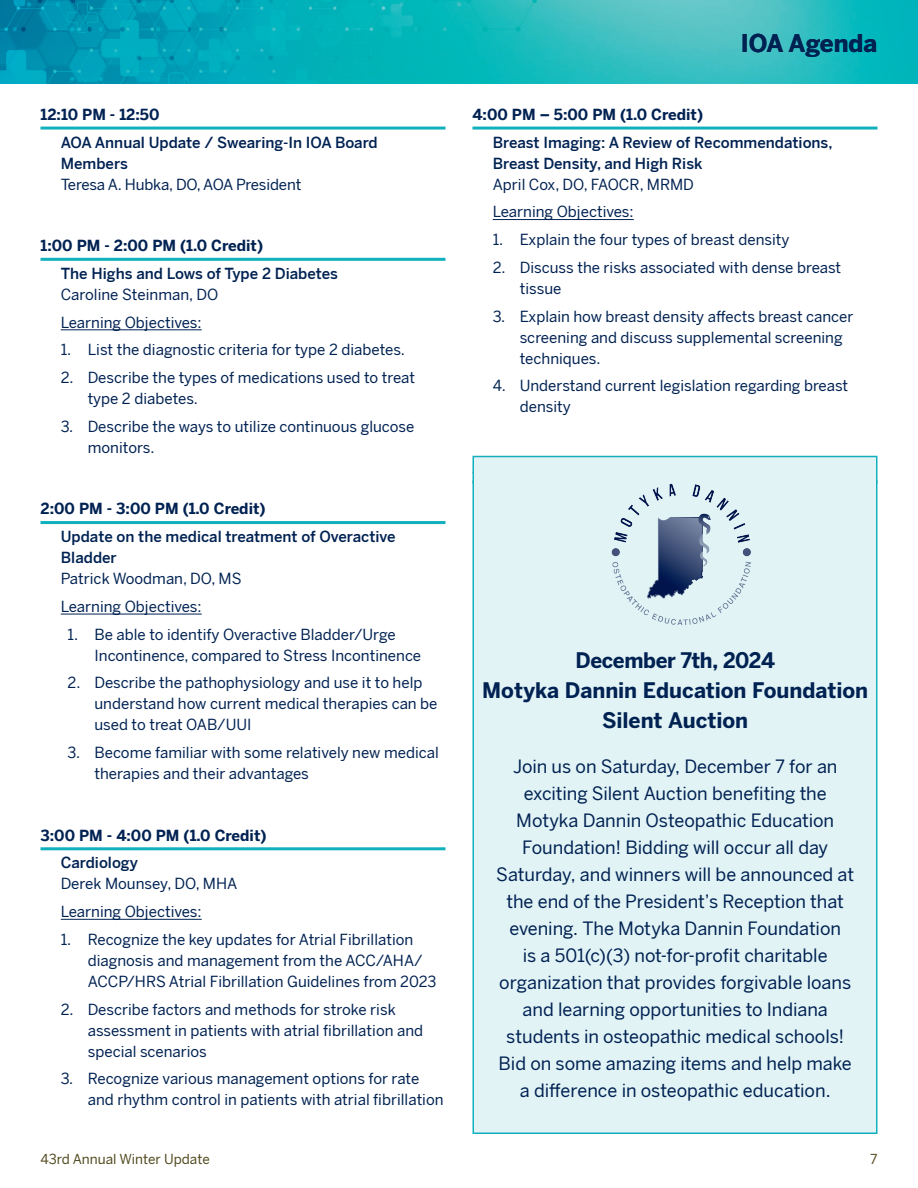
<style>
.page{position:relative;width:918px;height:1188px;background:#fff}
.page>*{position:absolute;margin:0;border:0;box-sizing:border-box;transform-origin:0 0}
.t1{font:700 24px "Benton Sans";color:#002252}
.t2{font:700 21px/30px "Benton Sans";letter-spacing:-.005em;color:#002252;text-align:center}
.t3{font:18px/27px "Benton Sans";letter-spacing:-.005em;color:#002252;text-align:center}
.t4{font:15px/21px "Benton Sans";color:#002252}
.t5{font:500 15px/21px "Benton Sans";color:#002252}
.t6{font:700 15px "Benton Sans";color:#002252}
.t7{font:13.5px "Benton Sans";color:#524a1e}
</style>
<div class="page">
<hr style="left:40px;top:127px;width:406px;height:3px;background:#10b1bc">
<hr style="left:40px;top:258px;width:406px;height:3px;background:#10b1bc">
<hr style="left:61px;top:329px;width:141px;height:1px;background:#002252">
<hr style="left:40px;top:521px;width:406px;height:3px;background:#10b1bc">
<hr style="left:61px;top:614px;width:141px;height:1px;background:#002252">
<hr style="left:40px;top:847px;width:406px;height:3px;background:#10b1bc">
<hr style="left:61px;top:919px;width:141px;height:1px;background:#002252">
<hr style="left:472px;top:127px;width:406px;height:3px;background:#10b1bc">
<hr style="left:493px;top:219px;width:141px;height:1px;background:#002252">
<img style="left:0;top:0;width:918px;height:83px">
<div style="left:472px;top:456px;width:406px;height:678px;background:#e2f3f6;border:2px solid #10b1bc"></div>
<img style="left:611px;top:484px;width:140px;height:141px">
<p class="t6" style="left:40px;top:105px;width:120px">12:10 PM - 12:50</p>
<p class="t5" style="left:61px;top:132px;width:319px">AOA Annual Update / Swearing-In IOA Board<br>Members</p>
<p class="t4" style="left:61px;top:174px;width:242px">Teresa A. Hubka, DO, AOA President</p>
<p class="t6" style="left:40px;top:236px;width:224px">1:00 PM - 2:00 PM (1.0 Credit)</p>
<p class="t5" style="left:61px;top:263px;width:279px">The Highs and Lows of Type 2 Diabetes</p>
<p class="t4" style="left:61px;top:281px;width:159px;line-height:27.8px">Caroline Steinman, DO<br>Learning Objectives:</p>
<p class="t4" style="left:61px;top:339px;width:346px">1. List the diagnostic criteria for type 2 diabetes.</p>
<p class="t4" style="left:88px;top:367px;width:329px;text-indent:-27px">2. Describe the types of medications used to treat type 2 diabetes.</p>
<p class="t4" style="left:88px;top:416px;width:328px;text-indent:-27px">3. Describe the ways to utilize continuous glucose monitors.</p>
<p class="t6" style="left:40px;top:499px;width:227px">2:00 PM - 3:00 PM (1.0 Credit)</p>
<p class="t5" style="left:61px;top:526px;width:336px">Update on the medical treatment of Overactive<br>Bladder</p>
<p class="t4" style="left:61px;top:565px;width:182px;line-height:27.8px">Patrick Woodman, DO, MS<br>Learning Objectives:</p>
<p class="t4" style="left:94px;top:624px;width:328px;text-indent:-27px">1. Be able to identify Overactive Bladder/Urge<br>Incontinence, compared to Stress Incontinence</p>
<p class="t4" style="left:94px;top:672px;width:345px;text-indent:-27px">2. Describe the pathophysiology and use it to help understand how current medical therapies can be used to treat OAB/UUI</p>
<p class="t4" style="left:94px;top:742px;width:346px;text-indent:-27px">3. Become familiar with some relatively new medical therapies and their advantages</p>
<p class="t6" style="left:40px;top:826px;width:227px">3:00 PM - 4:00 PM (1.0 Credit)</p>
<p class="t5" style="left:61px;top:852px;width:79px">Cardiology</p>
<p class="t4" style="left:61px;top:870px;width:178px;line-height:27.8px">Derek Mounsey, DO, MHA<br>Learning Objectives:</p>
<p class="t4" style="left:88px;top:929px;width:350px;text-indent:-27px">1. Recognize the key updates for Atrial Fibrillation diagnosis and management from the ACC/AHA/<br>ACCP/HRS Atrial Fibrillation Guidelines from 2023</p>
<p class="t4" style="left:88px;top:999px;width:337px;text-indent:-27px">2. Describe factors and methods for stroke risk assessment in patients with atrial fibrillation and special scenarios</p>
<p class="t4" style="left:88px;top:1068px;width:357px;text-indent:-27px">3. Recognize various management options for rate and rhythm control in patients with atrial fibrillation</p>
<h1 class="t1" style="left:741px;top:28px;width:138px">IOA Agenda</h1>
<p class="t6" style="left:472px;top:105px;width:232px">4:00 PM – 5:00 PM (1.0 Credit)</p>
<p class="t5" style="left:493px;top:132px;width:341px">Breast Imaging: A Review of Recommendations,<br>Breast Density, and High Risk</p>
<p class="t4" style="left:493px;top:170px;width:203px;line-height:27.8px">April Cox, DO, FAOCR, MRMD<br>Learning Objectives:</p>
<p class="t4" style="left:493px;top:229px;width:298px">1. Explain the four types of breast density</p>
<p class="t4" style="left:520px;top:257px;width:323px;text-indent:-27px">2. Discuss the risks associated with dense breast tissue</p>
<p class="t4" style="left:520px;top:306px;width:335px;text-indent:-27px">3. Explain how breast density affects breast cancer screening and discuss supplemental screening techniques.</p>
<p class="t4" style="left:520px;top:375px;width:330px;text-indent:-27px">4. Understand current legislation regarding breast density</p>
<h2 class="t2" style="left:482px;top:646px;width:387px">December 7th, 2024<br>Motyka Dannin Education Foundation<br>Silent Auction</h2>
<p class="t3" style="left:496px;top:753px;width:359px">Join us on Saturday, December 7 for an exciting Silent Auction benefiting the Motyka Dannin Osteopathic Education Foundation! Bidding will occur all day Saturday, and winners will be announced at the end of the President’s Reception that evening. The Motyka Dannin Foundation<br>is a 501(c)(3) not-for-profit charitable organization that provides forgivable loans and learning opportunities to Indiana students in osteopathic medical schools!<br>Bid on some amazing items and help make a difference in osteopathic education.</p>
<p class="t7" style="left:40px;top:1151px;width:171px">43rd Annual Winter Update</p>
<p class="t7" style="left:870px;top:1151px;width:9px">7</p>
</div>
